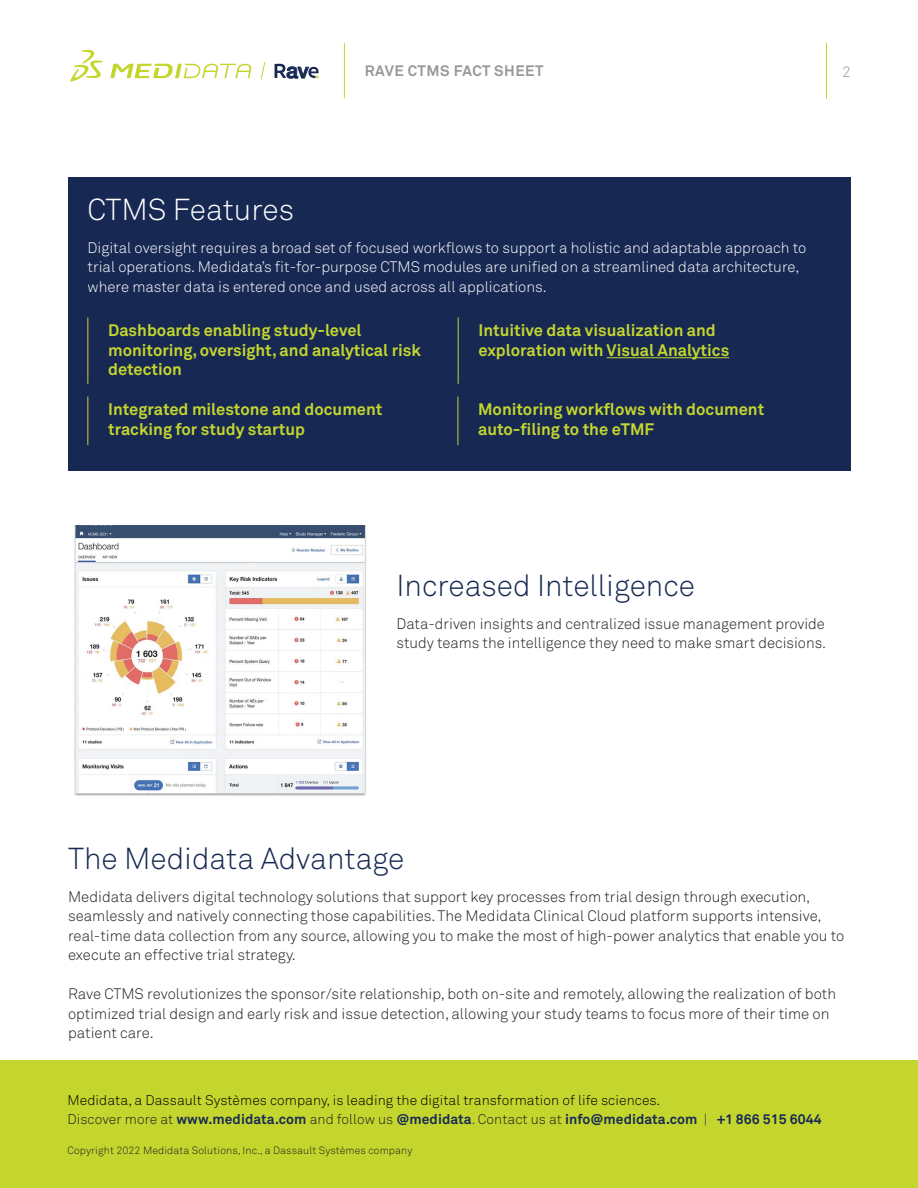
<style>
.page{position:relative;width:918px;height:1188px;background:#fff}
.page>*{position:absolute;margin:0;border:0;box-sizing:border-box;transform-origin:0 0}
.t1{font:300 30px "Akkurat Std";color:#172953}
.t2{font:300 30px "Akkurat Std";color:#fff}
.t3{font:700 16.5px/19.5px "Akkurat Std";color:#c4d62e}
.t4{font:300 15px/19.5px "Akkurat Std";color:#231f20}
.t5{font:300 15px/19.5px "Akkurat Std";color:#fff}
.t6{font:700 15px "Akkurat Std";letter-spacing:.035em;color:#98989a}
.t7{font:300 15px "Akkurat Std";color:#98989a}
.t8{font:300 13.8px/19.5px "Akkurat Std";letter-spacing:.005em;color:#000}
.t9{font:300 10.5px "Akkurat Std";letter-spacing:.01em;color:#231f20}
.s1{color:#231f20}
.s2{font-weight:700;color:#172953}
.s3{color:#172953}
</style>
<div class="page">
<hr style="left:344px;top:43px;width:1px;height:55px;background:#c4d62e">
<hr style="left:826px;top:43px;width:1px;height:55px;background:#c4d62e">
<svg style="left:70px;top:50px;width:33px;height:32px"></svg>
<svg style="left:110px;top:64px;width:142px;height:14px"></svg>
<svg style="left:261px;top:62px;width:4px;height:18px"></svg>
<div style="left:0;top:1061px;width:918px;height:127px;background:#c4d62e"></div>
<div style="left:68px;top:177px;width:782px;height:294px;background:#172953"></div>
<hr style="left:458px;top:317px;width:1px;height:67px;background:#c4d62e">
<hr style="left:87px;top:317px;width:1px;height:67px;background:#c4d62e">
<hr style="left:607px;top:357px;width:122px;height:1px;background:#c4d62e">
<hr style="left:458px;top:397px;width:1px;height:48px;background:#c4d62e">
<hr style="left:87px;top:397px;width:1px;height:48px;background:#c4d62e">
<img style="left:74px;top:526px;width:293px;height:270px">
<svg style="left:275px;top:63px;width:44px;height:15px"></svg>
<p class="t6" style="left:365px;top:62px;width:180px">RAVE CTMS FACT SHEET</p>
<p class="t7" style="left:842px;top:63px;width:10px">2</p>
<h1 class="t2" style="left:87px;top:192px;width:208px">CTMS Features</h1>
<p class="t5" style="left:87px;top:238px;width:720px">Digital oversight requires a broad set of focused workflows to support a holistic and adaptable approach to trial operations. Medidata’s fit-for-purpose CTMS modules are unified on a streamlined data architecture, where master data is entered once and used across all applications.</p>
<p class="t3" style="left:108px;top:321px;width:314px">Dashboards enabling study-level monitoring, oversight, and analytical risk detection</p>
<p class="t3" style="left:478px;top:321px;width:252px">Intuitive data visualization and exploration with Visual Analytics</p>
<p class="t3" style="left:108px;top:400px;width:276px">Integrated milestone and document tracking for study startup</p>
<p class="t3" style="left:478px;top:400px;width:288px">Monitoring workflows with document auto-filing to the eTMF</p>
<h1 class="t1" style="left:396px;top:567px;width:300px">Increased Intelligence</h1>
<p class="t4" style="left:396px;top:614px;width:431px">Data-driven insights and centralized issue management provide study teams the intelligence they need to make smart decisions.</p>
<h1 class="t1" style="left:68px;top:840px;width:338px">The Medidata Advantage</h1>
<p class="t4" style="left:68px;top:887px;width:778px">Medidata delivers digital technology solutions that support key processes from trial design through execution, seamlessly and natively connecting those capabilities. The Medidata Clinical Cloud platform supports intensive, real-time data collection from any source, allowing you to make the most of high-power analytics that enable you to execute an effective trial strategy.</p>
<p class="t4" style="left:68px;top:984px;width:770px">Rave CTMS revolutionizes the sponsor/site relationship, both on-site and remotely, allowing the realization of both optimized trial design and early risk and issue detection, allowing your study teams to focus more of their time on patient care.</p>
<p class="t8" style="left:68px;top:1090px;width:756px">Medidata, a Dassault Systèmes company, is leading the digital transformation of life sciences.<br><span class="s1">Discover more at</span> <span class="s2">www.medidata.com</span> <span class="s1">and follow us</span> <span class="s2">@medidata</span><span class="s3">.</span> <span class="s1">Contact us at</span> <span class="s2">info@medidata.com</span> <span class="s3">|</span> <span class="s2">+1 866 515 6044</span></p>
<p class="t9" style="left:68px;top:1144px;width:346px">Copyright 2022 Medidata Solutions, Inc., a Dassault Systèmes company</p>
</div>
